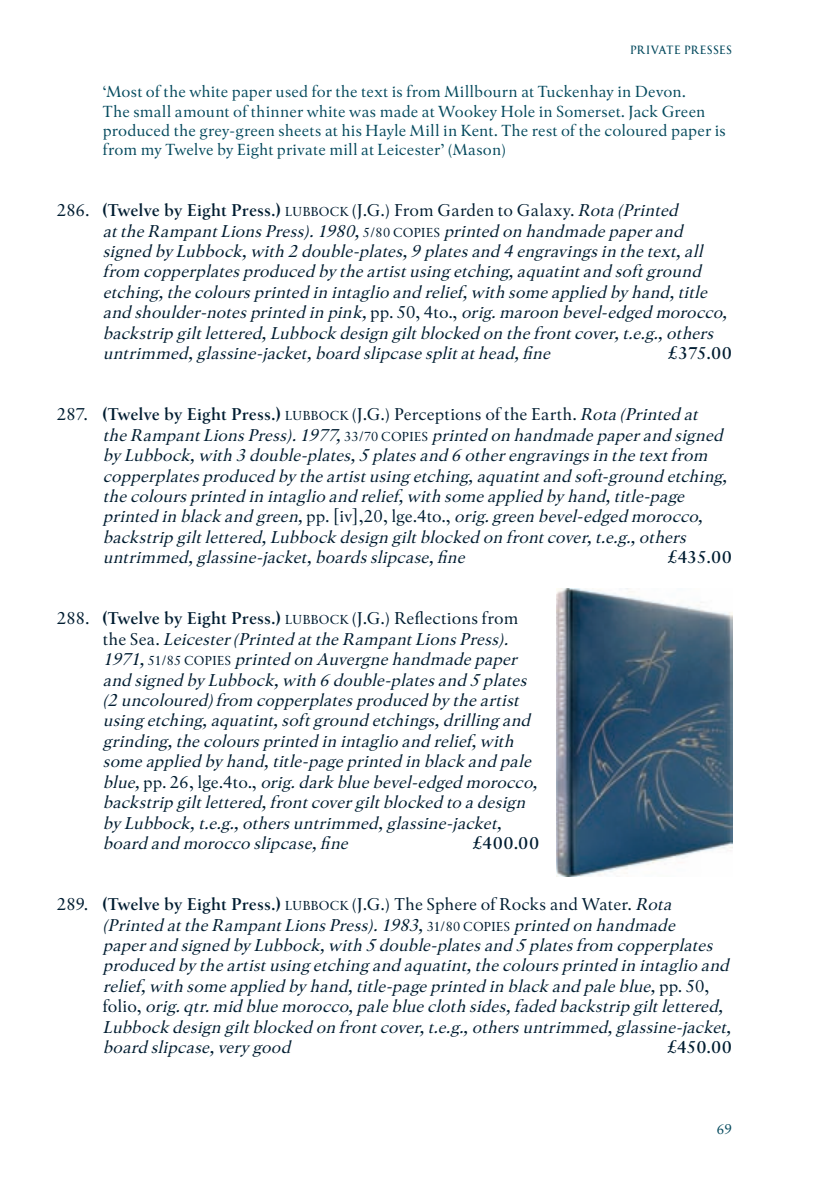
<style>
.page{position:relative;width:840px;height:1191px;background:#fff}
.page>*{position:absolute;margin:0;border:0;box-sizing:border-box;transform-origin:0 0}
.t1{font:italic 17px/20.4px "Blackwell";letter-spacing:.025em;color:#001d31}
.t2{font:700 17px "Blackwell";letter-spacing:-.005em;color:#001d31}
.t3{font:16px/19.2px "Blackwell";letter-spacing:.01em;color:#054a5e}
.t4{font:14px "Blackwell";color:#054a5e}
.t5{font:12px "Blackwell Titling";letter-spacing:.015em;color:#054a5e}
.s1{font-style:normal}
.s2{font-weight:700;font-style:normal}
.s3{font-style:normal;font-size:13px}
</style>
<div class="page">
<img style="left:556px;top:588px;width:175px;height:288px">
<p class="t5" style="left:630px;top:44px;width:103px">PRIVATE PRESSES</p>
<p class="t3" style="left:103px;top:82px;width:624px">‘Most of the white paper used for the text is from Millbourn at Tuckenhay in Devon.<br>The small amount of thinner white was made at Wookey Hole in Somerset. Jack Green produced the grey-green sheets at his Hayle Mill in Kent. The rest of the coloured paper is from my Twelve by Eight private mill at Leicester’ (Mason)</p>
<p class="t1" style="left:103px;top:200px;width:630px;text-indent:-46px"><span class="s1">286.</span> <span class="s2">(Twelve by Eight Press.)</span> <span class="s3">LUBBOCK</span> <span class="s1">(J.G.) From Garden to Galaxy.</span> Rota(Printed<br>at the Rampant Lions Press). 1980, <span class="s3">5 / 8 0 C O P I E S</span> printed on handmade paper and signed by Lubbock, with 2 double-plates, 9 plates and 4 engravings in the text, all from copperplates produced by the artist using etching, aquatint and soft ground etching, the colours printed in intaglio and relief, with some applied by hand, title and shoulder-notes printed in pink, <span class="s1">p p . 5 0 , 4 t o . ,</span> orig. maroon bevel-edged morocco, backstrip gilt lettered, Lubbock design gilt blocked on the front cover, t.e.g., others untrimmed, glassine-jacket, board slipcase split at head, fine</p>
<p class="t2" style="left:667px;top:343px;width:66px">£375.00</p>
<p class="t1" style="left:103px;top:404px;width:630px;text-indent:-46px"><span class="s1">287.</span> <span class="s2">(Twelve by Eight Press.)</span> <span class="s3">LUBBOCK</span> <span class="s1">(J.G.) Perceptions of the Earth.</span> Rota(Printedat the Rampant Lions Press). 1977, <span class="s3">3 3 / 7 0 C O P I E S</span> printed on handmade paper and signed by Lubbock, with 3 double-plates, 5 plates and 6 other engravings in the text from copperplates produced by the artist using etching, aquatint and soft-ground etching, the colours printed in intaglio and relief, with some applied by hand, title-page printed in black and green, <span class="s1">p p . [ i v ] , 2 0 , l g e . 4 t o . ,</span> orig. green bevel-edged morocco, backstrip gilt lettered, Lubbock design gilt blocked on front cover, t.e.g., others untrimmed, glassine-jacket, boards slipcase, fine</p>
<p class="t2" style="left:667px;top:547px;width:66px">£435.00</p>
<p class="t1" style="left:103px;top:608px;width:440px;text-indent:-46px"><span class="s1">288.</span> <span class="s2">(Twelve by Eight Press.)</span> <span class="s3">LUBBOCK</span> <span class="s1">(J.G.) Reflections from<br>t h e S e a .</span> Leicester (Printed at the Rampant Lions Press).<br>1971, <span class="s3">5 1 / 8 5 C O P I E S</span> printed on Auvergne handmade paper and signed by Lubbock, with 6 double-plates and 5 plates (2 uncoloured) from copperplates produced by the artist using etching, aquatint, soft ground etchings, drilling and grinding, the colours printed in intaglio and relief, with some applied by hand, title-page printed in black and pale blue, <span class="s1">p p . 2 6 , l g e . 4 t o . ,</span> orig. dark blue bevel-edged morocco, backstrip gilt lettered, front cover gilt blocked to a design by Lubbock, t.e.g., others untrimmed, glassine-jacket, board and morocco slipcase, fine</p>
<p class="t2" style="left:472px;top:832px;width:68px">£400.00</p>
<p class="t1" style="left:103px;top:893px;width:634px;text-indent:-46px"><span class="s1">289.</span> <span class="s2">(Twelve by Eight Press.)</span> <span class="s3">LUBBOCK</span> <span class="s1">(J.G.) The Sphere of Rocks and Water.</span> Rota (Printed at the Rampant Lions Press). 1983, <span class="s3">3 1 / 8 0 C O P I E S</span> printed on handmade<br>paper and signed by Lubbock, with 5 double-plates and 5 plates from copperplates produced by the artist using etching and aquatint, the colours printed in intaglio and relief, with some applied by hand, title-page printed in black and pale blue, <span class="s1">p p . 5 0 ,<br>fo l i o ,</span> orig. qtr. mid blue morocco, pale blue cloth sides, faded backstrip gilt lettered, Lubbock design gilt blocked on front cover, t.e.g., others untrimmed, glassine-jacket, board slipcase, very good</p>
<p class="t2" style="left:666px;top:1036px;width:67px">£450.00</p>
<p class="t4" style="left:716px;top:1120px;width:17px">69</p>
</div>
